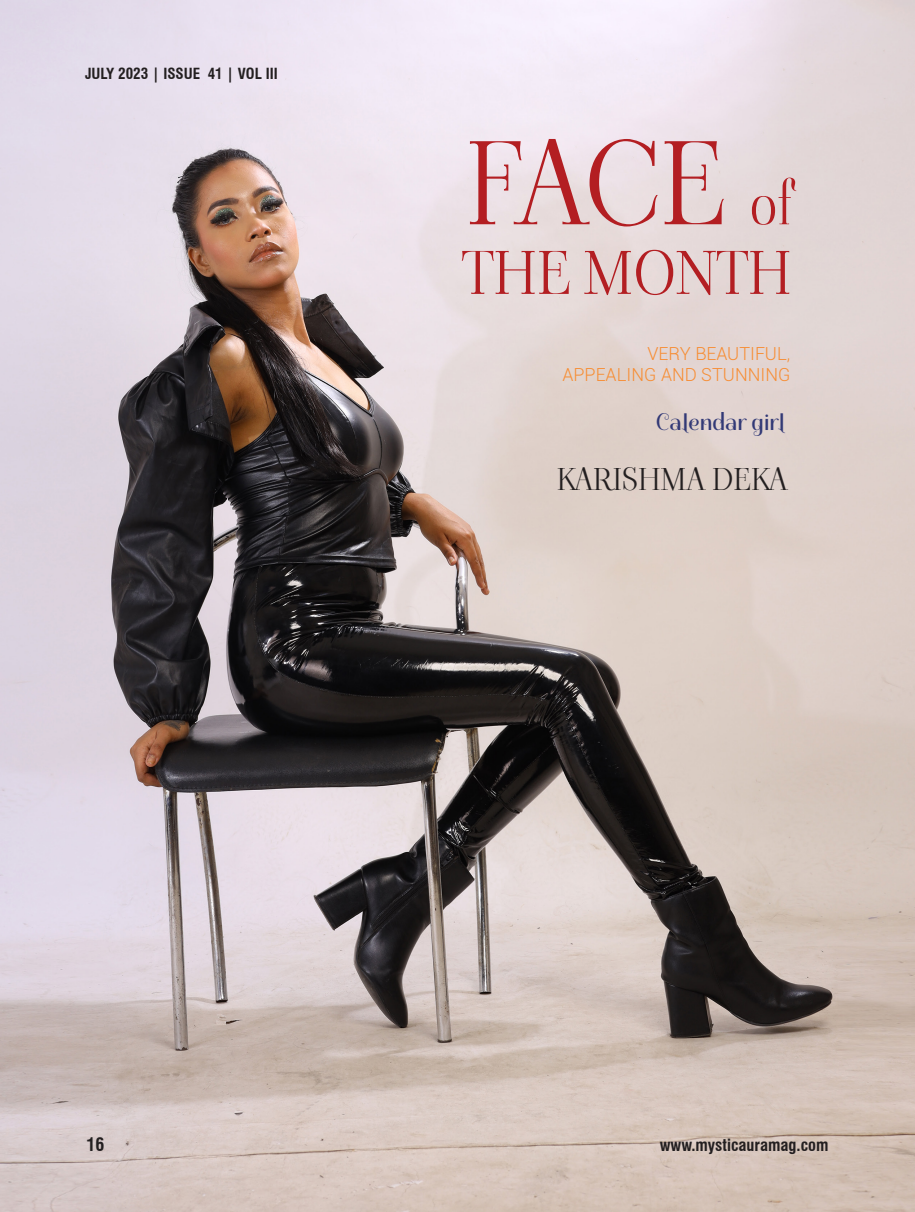
<style>
.page{position:relative;width:915px;height:1212px;background:#fff}
.page>*{position:absolute;margin:0;border:0;box-sizing:border-box;transform-origin:0 0}
.t1{font:112.2px "Viaoda Libre";color:#b31e22}
.t2{font:58.05px "Viaoda Libre";color:#b31e22}
.t3{font:30px "Viaoda Libre";color:#231f20}
.t4{font:24px "Spirax";color:#323976}
.t5{font:300 18px/21.6px "Roboto";color:#f78d33;text-align:right}
.t6{font:700 condensed 18px "Swiss 721 BT";color:#231f20}
.t7{font:700 condensed 16.5px "Swiss 721 BT";color:#231f20}
.t8{font:700 condensed 15px "Swiss 721 BT";color:#231f20}
.s1{font-size:58.05px}
</style>
<div class="page">
<img style="left:0;top:0;width:914px;height:1212px">
<p class="t8" style="left:85px;top:65px;width:194px">July 2023 | Issue 41 | Vol III</p>
<h1 class="t1" style="left:465px;top:106px;width:327px">FACE <span class="s1">OF</span></h1>
<h2 class="t2" style="left:462px;top:233px;width:330px">THE MONTH</h2>
<p class="t5" style="left:562px;top:342px;width:229px">VERY BEAUTIFUL,<br>APPEALING AND STUNNING</p>
<h3 class="t4" style="left:655px;top:407px;width:131px">Calendar girl</h3>
<h3 class="t3" style="left:556px;top:459px;width:232px">KARISHMA DEKA</h3>
<p class="t6" style="left:86px;top:1134px;width:19px">16</p>
<p class="t7" style="left:659px;top:1135px;width:170px">www.mysticauramag.com</p>
</div>
